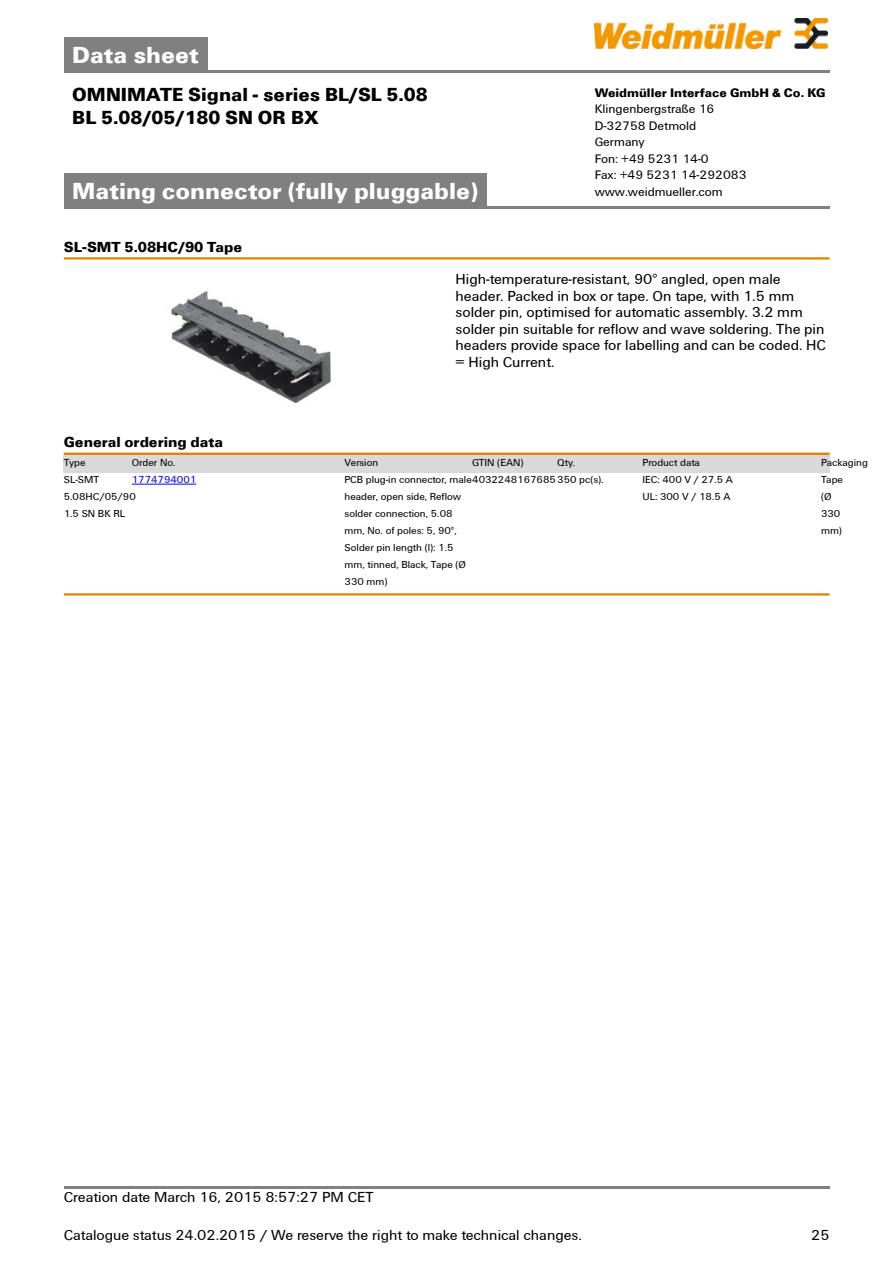
<style>
.page{position:relative;width:893px;height:1263px;background:#fff}
.page>*{position:absolute;margin:0;border:0;box-sizing:border-box;transform-origin:0 0}
.t1{font:700 24px "Weidmueller";color:#fff}
.t2{font:700 19.5px/22.5px "Weidmueller";color:#000}
.t3{font:15px/16.5px "Weidmueller";color:#000}
.t4{font:700 15px "Weidmueller";color:#000}
.t5{font:12.75px/16.5px "Weidmueller";color:#000}
.t6{font:700 12.75px "Weidmueller";color:#000}
.t7{font:10.5px/17px "Weidmueller";color:#000}
.t8{font:10.5px "Weidmueller";color:#00f}
</style>
<div class="page">
<div style="left:64px;top:38px;width:143px;height:32px;background:#808080"></div>
<hr style="left:64px;top:70px;width:765px;height:2px;background:#808080">
<img style="left:594px;top:18px;width:233px;height:30px">
<div style="left:64px;top:174px;width:422px;height:32px;background:#808080"></div>
<hr style="left:64px;top:206px;width:765px;height:3px;background:#808080">
<hr style="left:64px;top:1186px;width:765px;height:3px;background:#808080">
<hr style="left:64px;top:257px;width:765px;height:3px;background:#e18200">
<img style="left:171px;top:291px;width:160px;height:113px">
<hr style="left:64px;top:453px;width:765px;height:2px;background:#e18200">
<div style="left:64px;top:455px;width:68px;height:17px;background:#d9d9d9"></div>
<div style="left:132px;top:455px;width:212px;height:17px;background:#d9d9d9"></div>
<div style="left:344px;top:455px;width:128px;height:17px;background:#d9d9d9"></div>
<div style="left:472px;top:455px;width:85px;height:17px;background:#d9d9d9"></div>
<div style="left:557px;top:455px;width:85px;height:17px;background:#d9d9d9"></div>
<div style="left:642px;top:455px;width:179px;height:17px;background:#d9d9d9"></div>
<div style="left:821px;top:455px;width:8px;height:17px;background:#d9d9d9"></div>
<hr style="left:132px;top:484px;width:64px;height:1px;background:#00f">
<hr style="left:64px;top:593px;width:765px;height:3px;background:#e18200">
<h1 class="t1" style="left:72px;top:40px;width:128px">Data sheet</h1>
<h2 class="t2" style="left:72px;top:83px;width:357px">OMNIMATE Signal - series BL/SL 5.08<br>BL 5.08/05/180 SN OR BX</h2>
<p class="t6" style="left:594px;top:85px;width:232px">Weidmüller Interface GmbH &amp; Co. KG</p>
<p class="t5" style="left:594px;top:101px;width:153px">Klingenbergstraße 16<br>D-32758 Detmold<br>Germany<br>Fon: +49 5231 14-0<br>Fax: +49 5231 14-292083</p>
<h1 class="t1" style="left:72px;top:176px;width:407px">Mating connector (fully pluggable)</h1>
<p class="t5" style="left:594px;top:183px;width:129px">www.weidmueller.com</p>
<p class="t4" style="left:64px;top:238px;width:180px">SL-SMT 5.08HC/90 Tape</p>
<p class="t3" style="left:455px;top:271px;width:372px">High-temperature-resistant, 90° angled, open male header. Packed in box or tape. On tape, with 1.5 mm solder pin, optimised for automatic assembly. 3.2 mm solder pin suitable for reflow and wave soldering. The pin headers provide space for labelling and can be coded. HC = High Current.</p>
<p class="t4" style="left:64px;top:433px;width:161px">General ordering data</p>
<p class="t7" style="left:64px;top:454px;width:23px">Type</p>
<p class="t7" style="left:132px;top:454px;width:45px">Order No.</p>
<p class="t7" style="left:344px;top:454px;width:35px">Version</p>
<p class="t7" style="left:472px;top:454px;width:53px">GTIN (EAN)</p>
<p class="t7" style="left:557px;top:454px;width:19px">Qty.</p>
<p class="t7" style="left:642px;top:454px;width:59px">Product data</p>
<p class="t7" style="left:821px;top:454px;width:48px">Packaging</p>
<p class="t7" style="left:64px;top:471px;width:73px">SL-SMT<br>5.08HC/05/90<br>1.5 SN BK RL</p>
<p class="t8" style="left:132px;top:473px;width:66px">1774794001</p>
<p class="t7" style="left:344px;top:471px;width:260px">PCB plug-in connector, male4032248167685350 pc(s). header, open side, Reflow<br>solder connection, 5.08<br>mm, No. of poles: 5, 90°,<br>Solder pin length (l): 1.5<br>mm, tinned, Black, Tape (Ø<br>330 mm)</p>
<p class="t7" style="left:642px;top:471px;width:92px">IEC: 400 V / 27.5 A<br>UL: 300 V / 18.5 A</p>
<p class="t7" style="left:821px;top:471px;width:23px">Tape (Ø<br>330 mm)</p>
<p class="t3" style="left:64px;top:1189px;width:311px">Creation date March 16, 2015 8:57:27 PM CET</p>
<p class="t3" style="left:64px;top:1227px;width:519px">Catalogue status 24.02.2015 / We reserve the right to make technical changes.</p>
<p class="t3" style="left:811px;top:1227px;width:20px">25</p>
</div>
